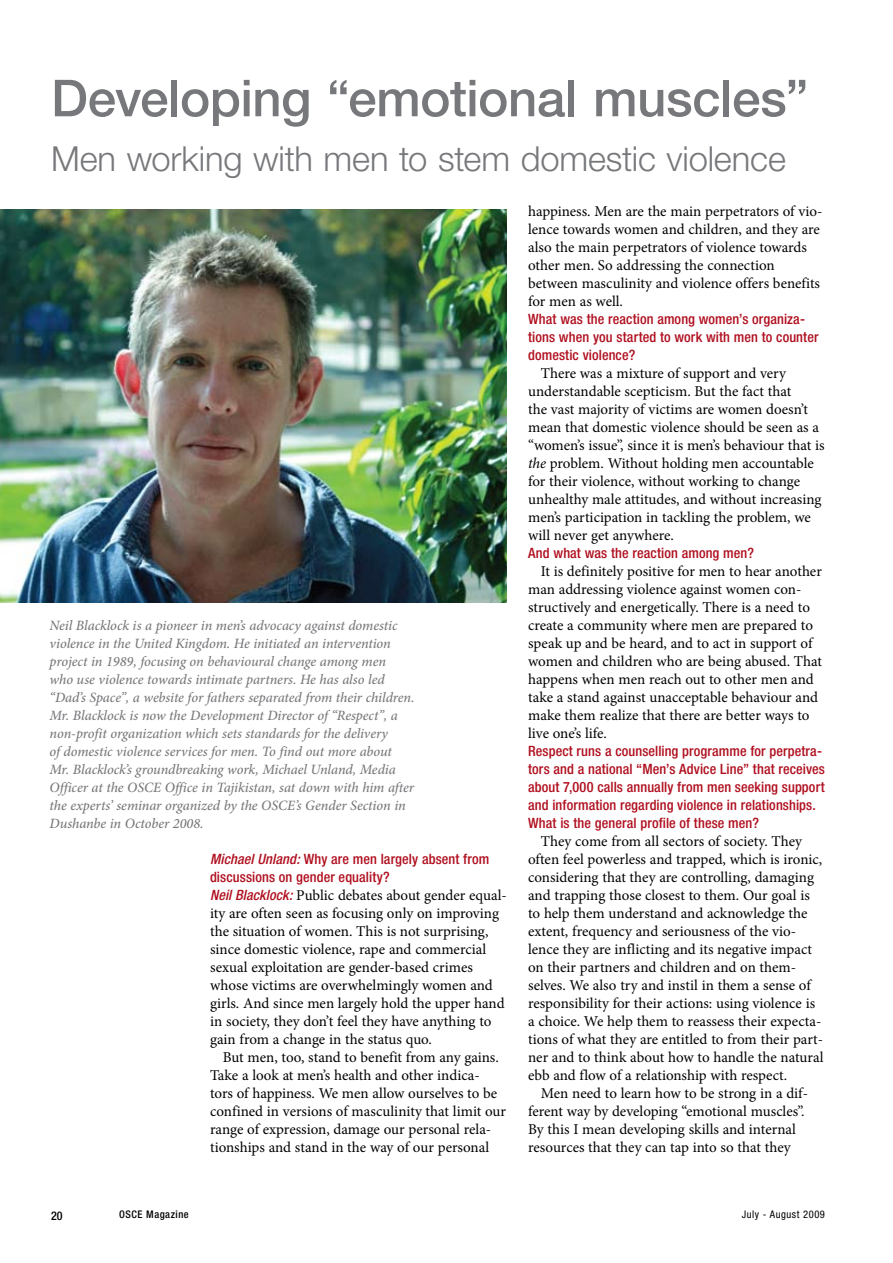
<style>
.page{position:relative;width:893px;height:1263px;background:#fff}
.page>*{position:absolute;margin:0;border:0;box-sizing:border-box;transform-origin:0 0}
.t1{font:500 51px "Helvetica Neue";letter-spacing:-.01em;color:#77787b}
.t2{font:300 34.5px "Helvetica Neue";letter-spacing:-.005em;color:#77787b}
.t3{font:15px/18px "Minion Pro";letter-spacing:-.005em;color:#000}
.t4{font:italic 500 14.25px/18px "Minion Pro";letter-spacing:-.005em;color:#77787b}
.t5{font:500 condensed 14.25px/18px "Helvetica Neue";letter-spacing:.005em;color:#b00f1f}
.t6{font:500 condensed 12px "Helvetica Neue";color:#000}
.t7{font:condensed 10.5px "Helvetica Neue";letter-spacing:.05em;color:#000}
.t8{font:500 condensed 10.5px "Helvetica Neue";letter-spacing:.05em;color:#000}
.s1{font-style:italic}
.s2{font-family:"Helvetica Neue";font-weight:500;font-style:italic;font-stretch:condensed;font-size:14.25px;color:#b00f1f}
</style>
<div class="page">
<img style="left:0;top:210px;width:507px;height:393px">
<h1 class="t1" style="left:51px;top:68px;width:759px">Developing “emotional muscles”</h1>
<h2 class="t2" style="left:51px;top:137px;width:736px">Men working with men to stem domestic violence</h2>
<p class="t3" style="left:528px;top:202px;width:296px">happiness. Men are the main perpetrators of vio&shy;lence towards women and children, and they are also the main perpetrators of violence towards other men. So addressing the connection between masculinity and violence offers benefits for men as well.</p>
<p class="t5" style="left:528px;top:310px;width:292px">What was the reaction among women’s organiza&shy;tions when you started to work with men to counter domestic violence?</p>
<p class="t3" style="left:528px;top:364px;width:298px;text-indent:13px">There was a mixture of support and very understandable scepticism. But the fact that<br>the vast majority of victims are women doesn’t mean that domestic violence should be seen as a “women’s issue”, since it is men’s behaviour that is <span class="s1">the</span> problem. Without holding men accountable for their violence, without working to change unhealthy male attitudes, and without increasing men’s participation in tackling the problem, we will never get anywhere.</p>
<p class="t5" style="left:528px;top:544px;width:228px">And what was the reaction among men?</p>
<p class="t3" style="left:528px;top:562px;width:295px;text-indent:13px">It is definitely positive for men to hear another man addressing violence against women con&shy;structively and energetically. There is a need to create a community where men are prepared to speak up and be heard, and to act in support of women and children who are being abused. That happens when men reach out to other men and take a stand against unacceptable behaviour and make them realize that there are better ways to live one’s life.</p>
<p class="t5" style="left:528px;top:742px;width:298px">Respect runs a counselling programme for perpetra&shy;tors and a national “Men’s Advice Line” that receives about 7,000 calls annually from men seeking support and information regarding violence in relationships.<br>What is the general profile of these men?</p>
<p class="t3" style="left:528px;top:832px;width:297px;text-indent:13px">They come from all sectors of society. They often feel powerless and trapped, which is ironic, considering that they are controlling, damaging and trapping those closest to them. Our goal is to help them understand and acknowledge the extent, frequency and seriousness of the vio&shy;lence they are inflicting and its negative impact on their partners and children and on them&shy;selves. We also try and instil in them a sense of responsibility for their actions: using violence is a choice. We help them to reassess their expecta&shy;tions of what they are entitled to from their part&shy;ner and to think about how to handle the natural ebb and flow of a relationship with respect.</p>
<p class="t3" style="left:528px;top:1084px;width:281px;text-indent:13px">Men need to learn how to be strong in a dif&shy;ferent way by developing “emotional muscles”.<br>By this I mean developing skills and internal resources that they can tap into so that they</p>
<p class="t4" style="left:50px;top:616px;width:367px">Neil Blacklock is a pioneer in men’s advocacy against domestic violence in the United Kingdom. He initiated an intervention project in 1989, focusing on behavioural change among men<br>who use violence towards intimate partners. He has also led “Dad’s Space”, a website for fathers separated from their children.<br>Mr. Blacklock is now the Development Director of “Respect”, a non-profit organization which sets standards for the delivery<br>of domestic violence services for men. To find out more about Mr. Blacklock’s groundbreaking work, Michael Unland, Media Officer at the OSCE Office in Tajikistan, sat down with him after the experts’ seminar organized by the OSCE’s Gender Section in Dushanbe in October 2008.</p>
<p class="t5" style="left:210px;top:850px;width:281px"><span class="s1">Michael Unland:</span> Why are men largely absent from discussions on gender equality?</p>
<p class="t3" style="left:210px;top:886px;width:298px"><span class="s2">Neil Blacklock:</span> Public debates about gender equal&shy;ity are often seen as focusing only on improving the situation of women. This is not surprising, since domestic violence, rape and commercial sexual exploitation are gender-based crimes whose victims are overwhelmingly women and girls. And since men largely hold the upper hand in society, they don’t feel they have anything to gain from a change in the status quo.</p>
<p class="t3" style="left:210px;top:1048px;width:298px;text-indent:13px">But men, too, stand to benefit from any gains.<br>Take a look at men’s health and other indica&shy;tors of happiness. We men allow ourselves to be confined in versions of masculinity that limit our range of expression, damage our personal rela&shy;tionships and stand in the way of our personal</p>
<p class="t6" style="left:51px;top:1208px;width:13px">20</p>
<p class="t8" style="left:119px;top:1208px;width:71px">OSCE Magazine</p>
<p class="t7" style="left:742px;top:1209px;width:85px">July - August 2009</p>
</div>
